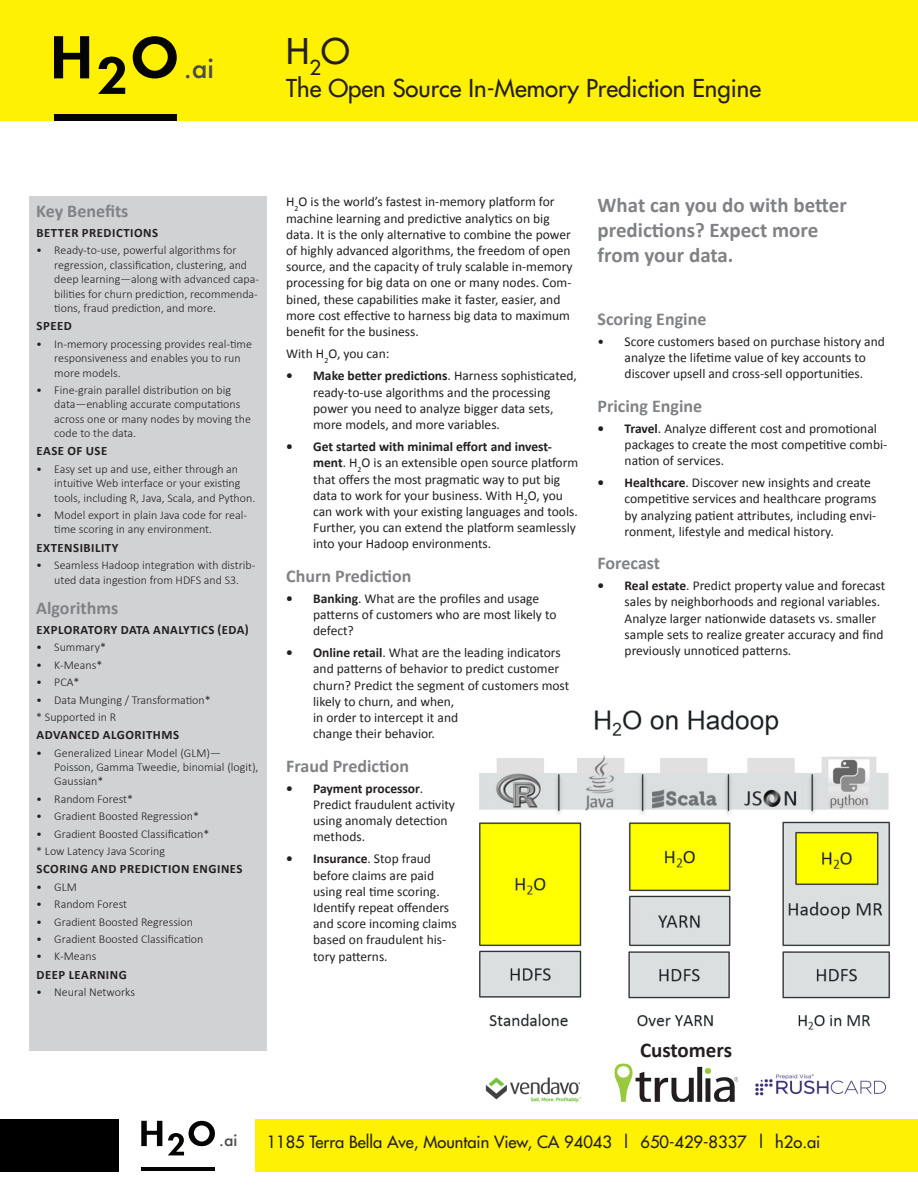
<style>
.page{position:relative;width:918px;height:1188px;background:#fff}
.page>*{position:absolute;margin:0;border:0;box-sizing:border-box;transform-origin:0 0}
.t1{font:34.5px "Futura";color:#231f20}
.t2{font:500 26.25px "Futura";color:#4c4c4c}
.t3{font:24px "Futura";color:#231f20}
.callout-text{font:700 21px/25.2px "Calibri";color:#808285}
.t4{font:700 21px "Calibri";color:#231f20}
.head-1{font:700 18px "Calibri";color:#808285}
.t5{font:16.5px "Futura";color:#231f20}
.t6{font:500 15.75px "Futura";color:#4c4c4c}
.body{font:13.5px/16.2px "Calibri";color:#231f20}
.sidebar-subhead{font:700 12.75px "Calibri";letter-spacing:.04em;color:#231f20}
.sidebar-copy-bullet{font:300 12px/14.4px "Calibri";color:#231f20}
.sidebar-copy{font:300 12px "Calibri";color:#231f20}
.s1{font-weight:700}
</style>
<div class="page">
<div style="left:256px;top:1119px;width:662px;height:53px;background:#fff101"></div>
<div style="left:0;top:0;width:918px;height:121px;background:#fff101"></div>
<div style="left:0;top:1119px;width:118px;height:53px;background:#000"></div>
<svg style="left:54px;top:36px;width:35px;height:42px"></svg>
<svg style="left:133px;top:36px;width:44px;height:42px"></svg>
<svg style="left:98px;top:57px;width:27px;height:37px"></svg>
<div style="left:54px;top:114px;width:123px;height:7px;background:#040503"></div>
<svg style="left:141px;top:1121px;width:21px;height:25px"></svg>
<svg style="left:168px;top:1121px;width:47px;height:34px"></svg>
<hr style="left:141px;top:1168px;width:74px;height:3px;background:#040503">
<div style="left:29px;top:196px;width:238px;height:854px;background:#d1d2d4"></div>
<img style="left:479px;top:710px;width:411px;height:320px">
<img style="left:485px;top:1077px;width:97px;height:26px">
<img style="left:615px;top:1064px;width:123px;height:38px">
<img style="left:755px;top:1074px;width:131px;height:22px">
<h2 class="t2" style="left:184px;top:51px;width:32px">.ai</h2>
<p class="t1" style="left:286px;top:28px;width:65px">H<sub>2</sub>O</p>
<p class="t3" style="left:286px;top:72px;width:476px">The Open Source In-Memory Prediction Engine</p>
<p class="head-1" style="left:36px;top:200px;width:94px">Key Benefits</p>
<p class="sidebar-subhead" style="left:37px;top:225px;width:123px">BETTER PREDICTIONS</p>
<p class="sidebar-copy-bullet" style="left:54px;top:243px;width:206px;text-indent:-18px">• Ready-to-use, powerful algorithms for regression, classification, clustering, and deep learning—along with advanced capa&shy;bilities for churn prediction, recommenda&shy;tions, fraud prediction, and more.</p>
<p class="sidebar-subhead" style="left:37px;top:318px;width:37px">SPEED</p>
<p class="sidebar-copy-bullet" style="left:54px;top:336px;width:199px;text-indent:-18px">• In-memory processing provides real-time responsiveness and enables you to run more models.</p>
<p class="sidebar-copy-bullet" style="left:54px;top:383px;width:198px;text-indent:-18px">• Fine-grain parallel distribution on big data—enabling accurate computations across one or many nodes by moving the code to the data.</p>
<p class="sidebar-subhead" style="left:37px;top:443px;width:72px">EASE OF USE</p>
<p class="sidebar-copy-bullet" style="left:54px;top:462px;width:203px;text-indent:-18px">• Easy set up and use, either through an intuitive Web interface or your existing tools, including R, Java, Scala, and Python.</p>
<p class="sidebar-copy-bullet" style="left:54px;top:508px;width:194px;text-indent:-18px">• Model export in plain Java code for real&shy;time scoring in any environment.</p>
<p class="sidebar-subhead" style="left:37px;top:539px;width:83px">EXTENSIBILITY</p>
<p class="sidebar-copy-bullet" style="left:36px;top:558px;width:221px;text-align:center">• Seamless Hadoop integration with distrib&shy;uted data ingestion from HDFS and S3.</p>
<p class="head-1" style="left:36px;top:597px;width:83px">Algorithms</p>
<p class="sidebar-subhead" style="left:37px;top:622px;width:214px">EXPLORATORY DATA ANALYTICS (EDA)</p>
<p class="sidebar-copy-bullet" style="left:36px;top:640px;width:71px">• Summary*</p>
<p class="sidebar-copy-bullet" style="left:36px;top:657px;width:68px">• K-Means*</p>
<p class="sidebar-copy-bullet" style="left:36px;top:675px;width:45px">• PCA*</p>
<p class="sidebar-copy-bullet" style="left:36px;top:692px;width:176px">• Data Munging / Transformation*</p>
<p class="sidebar-copy" style="left:36px;top:709px;width:81px">* Supported in R</p>
<p class="sidebar-subhead" style="left:37px;top:727px;width:144px">ADVANCED ALGORITHMS</p>
<p class="sidebar-copy-bullet" style="left:54px;top:745px;width:206px;text-indent:-18px">• Generalized Linear Model (GLM)—<br>Poisson, Gamma Tweedie, binomial (logit),<br>Gaussian*</p>
<p class="sidebar-copy-bullet" style="left:36px;top:792px;width:98px">• Random Forest*</p>
<p class="sidebar-copy-bullet" style="left:36px;top:809px;width:164px">• Gradient Boosted Regression*</p>
<p class="sidebar-copy-bullet" style="left:36px;top:826px;width:175px">• Gradient Boosted Classification*</p>
<p class="sidebar-copy" style="left:36px;top:844px;width:130px">* Low Latency Java Scoring</p>
<p class="sidebar-subhead" style="left:37px;top:861px;width:208px">SCORING AND PREDICTION ENGINES</p>
<p class="sidebar-copy-bullet" style="left:36px;top:879px;width:42px">• GLM</p>
<p class="sidebar-copy-bullet" style="left:36px;top:897px;width:92px">• Random Forest</p>
<p class="sidebar-copy-bullet" style="left:36px;top:914px;width:158px">• Gradient Boosted Regression</p>
<p class="sidebar-copy-bullet" style="left:36px;top:932px;width:169px">• Gradient Boosted Classification</p>
<p class="sidebar-copy-bullet" style="left:36px;top:949px;width:62px">• K-Means</p>
<p class="sidebar-subhead" style="left:37px;top:966px;width:92px">DEEP LEARNING</p>
<p class="sidebar-copy-bullet" style="left:36px;top:985px;width:100px">• Neural Networks</p>
<p class="body" style="left:286px;top:194px;width:288px">H<sub>2</sub>O is the world’s fastest in-memory platform for machine learning and predictive analytics on big data. It is the only alternative to combine the power of highly advanced algorithms, the freedom of open source, and the capacity of truly scalable in-memory processing for big data on one or many nodes. Com&shy;bined, these capabilities make it faster, easier, and more cost effective to harness big data to maximum benefit for the business.</p>
<p class="body" style="left:286px;top:346px;width:105px">With H<sub>2</sub>O, you can:</p>
<p class="body" style="left:313px;top:368px;width:265px;text-indent:-27px"><span class="s1">• Make better predictions</span>. Harness sophisticated, ready-to-use algorithms and the processing power you need to analyze bigger data sets, more models, and more variables.</p>
<p class="body" style="left:313px;top:439px;width:267px;text-indent:-27px"><span class="s1">• Get started with minimal effort and invest&shy;ment</span>. H<sub>2</sub>O is an extensible open source platform that offers the most pragmatic way to put big data to work for your business. With H<sub>2</sub>O, you can work with your existing languages and tools.<br>Further, you can extend the platform seamlessly into your Hadoop environments.</p>
<p class="head-1" style="left:286px;top:564px;width:127px">Churn Prediction</p>
<p class="body" style="left:313px;top:590px;width:245px;text-indent:-27px"><span class="s1">• Banking</span>. What are the profiles and usage patterns of customers who are most likely to defect?</p>
<p class="body" style="left:313px;top:645px;width:258px;text-indent:-27px"><span class="s1">• Online retail</span>. What are the leading indicators and patterns of behavior to predict customer churn? Predict the segment of customers most likely to churn, and when,<br>in order to intercept it and<br>change their behavior.</p>
<p class="head-1" style="left:286px;top:754px;width:124px">Fraud Prediction</p>
<p class="body" style="left:313px;top:780px;width:143px;text-indent:-27px"><span class="s1">• Payment processor</span>.<br>Predict fraudulent activity using anomaly detection methods.</p>
<p class="body" style="left:313px;top:851px;width:145px;text-indent:-27px"><span class="s1">• Insurance</span>. Stop fraud before claims are paid using real time scoring.<br>Identify repeat offenders and score incoming claims based on fraudulent his&shy;tory patterns.</p>
<p class="callout-text" style="left:598px;top:192px;width:251px">What can you do with better predictions? Expect more from your data.</p>
<p class="head-1" style="left:598px;top:308px;width:110px">Scoring Engine</p>
<p class="body" style="left:598px;top:333px;width:289px;text-align:center">• Score customers based on purchase history and analyze the lifetime value of key accounts to discover upsell and cross-sell opportunities.</p>
<p class="head-1" style="left:598px;top:394px;width:106px">Pricing Engine</p>
<p class="body" style="left:625px;top:420px;width:264px;text-indent:-27px"><span class="s1">• Travel</span>. Analyze different cost and promotional packages to create the most competitive combi&shy;nation of services.</p>
<p class="body" style="left:625px;top:475px;width:253px;text-indent:-27px"><span class="s1">• Healthcare</span>. Discover new insights and create competitive services and healthcare programs by analyzing patient attributes, including envi&shy;ronment, lifestyle and medical history.</p>
<p class="head-1" style="left:598px;top:552px;width:64px">Forecast</p>
<p class="body" style="left:625px;top:578px;width:262px;text-indent:-27px"><span class="s1">• Real estate</span>. Predict property value and forecast sales by neighborhoods and regional variables.<br>Analyze larger nationwide datasets vs. smaller sample sets to realize greater accuracy and find previously unnoticed patterns.</p>
<p class="t4" style="left:640px;top:1036px;width:94px">Customers</p>
<p class="t6" style="left:219px;top:1129px;width:20px">.ai</p>
<p class="t5" style="left:267px;top:1131px;width:555px">1185 Terra Bella Ave, Mountain View, CA 94043 | 650-429-8337 | h2o.ai</p>
</div>
